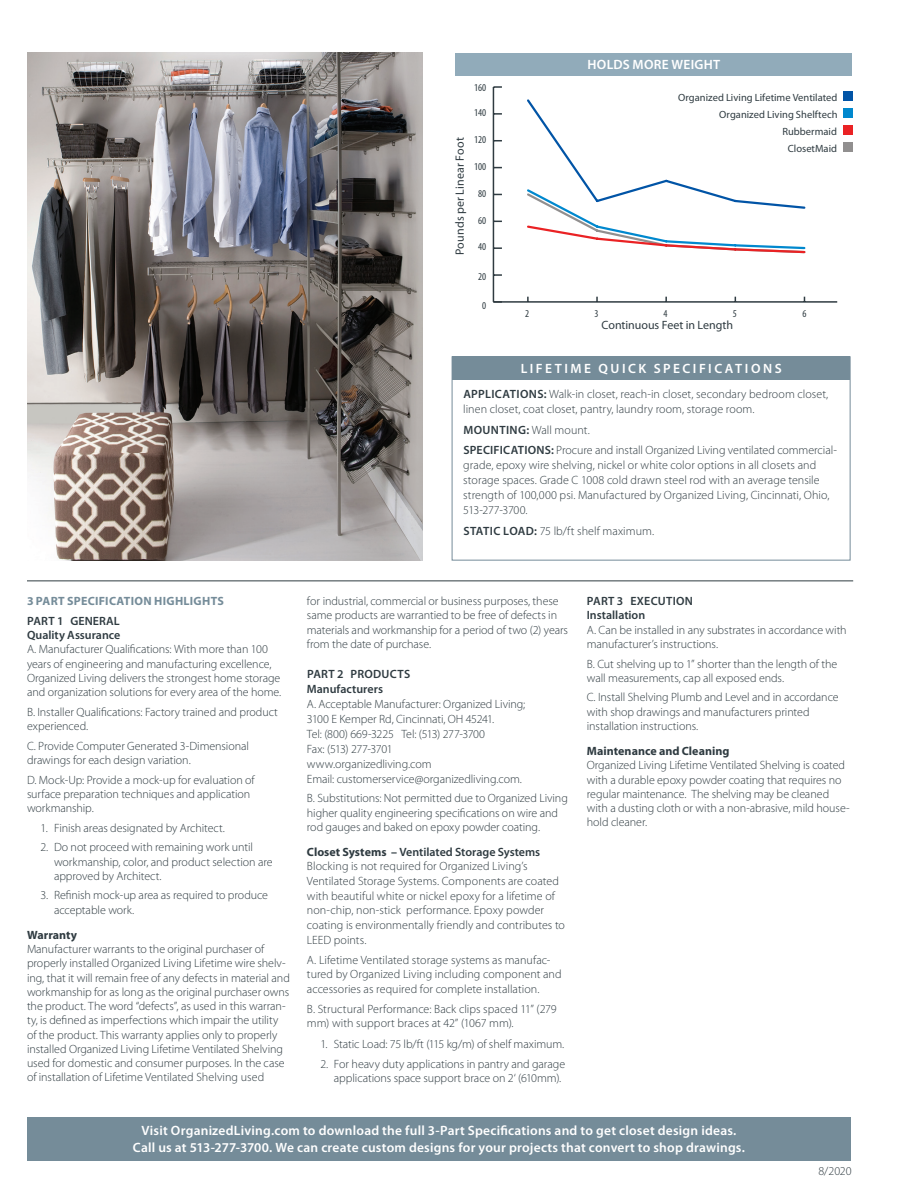
<style>
.page{position:relative;width:918px;height:1188px;background:#fff}
.page>*{position:absolute;margin:0;border:0;box-sizing:border-box;transform-origin:0 0}
.Bullet_Copy_Headers{font:600 13.5px/16.5px "Myriad Pro";letter-spacing:.015em;color:#fff;text-align:center}
.Bullet_Copy_Headers-2{font:600 13.5px "Myriad Pro";letter-spacing:.19em;color:#fff}
.Body_Copy_small{font:300 12px/14.2px "Myriad Pro";letter-spacing:-.005em;color:#2f3b41}
.Bullet_Copy_Headers-3{font:300 12px/15px "Myriad Pro";letter-spacing:.005em;color:#2f3b41}
.t1{font:12px "Myriad Pro";color:#2f3b41}
.t2{font:700 12px "Myriad Pro";letter-spacing:.025em;color:#758c99}
.t3{font:10.5px "Myriad Pro";color:#2f3b41}
.t4{font:condensed 10.5px "Myriad Pro";color:#2f3b41}
.s1{font-weight:600}
.s2{font-weight:700}
</style>
<div class="page">
<div style="left:27px;top:1118px;width:823px;height:43px;background:#758c99"></div>
<hr style="left:27px;top:580px;width:826px;height:1px;background:#2f3b41">
<div style="left:456px;top:53px;width:396px;height:23px;background:#91abba"></div>
<hr style="left:493px;top:301px;width:344px;height:2px;background:#2f3b41">
<hr style="left:493px;top:87px;width:1px;height:215px;background:#2f3b41">
<svg style="left:494px;top:274px;width:8px;height:2px"></svg>
<svg style="left:494px;top:247px;width:8px;height:2px"></svg>
<svg style="left:494px;top:113px;width:8px;height:2px"></svg>
<svg style="left:493px;top:86px;width:9px;height:2px"></svg>
<svg style="left:527px;top:99px;width:279px;height:155px"></svg>
<div style="left:843px;top:125px;width:10px;height:10px;background:#ea2224"></div>
<div style="left:843px;top:143px;width:10px;height:9px;background:#918f8f"></div>
<div style="left:843px;top:108px;width:10px;height:10px;background:#0088ce"></div>
<div style="left:843px;top:92px;width:10px;height:9px;background:#0154a6"></div>
<div style="left:453px;top:356px;width:397px;height:24px;background:#758c99"></div>
<img style="left:27px;top:53px;width:395px;height:508px">
<p class="t1" style="left:453px;top:255px;width:119px;rotate:-90deg">Pounds per Linear Foot</p>
<p class="t4" style="left:474px;top:81px;width:14px">160</p>
<p class="t4" style="left:474px;top:107px;width:14px">140</p>
<p class="t4" style="left:474px;top:134px;width:14px">120</p>
<p class="t4" style="left:474px;top:160px;width:14px">100</p>
<p class="t4" style="left:478px;top:188px;width:10px">80</p>
<p class="t4" style="left:478px;top:214px;width:10px">60</p>
<p class="t4" style="left:478px;top:241px;width:10px">40</p>
<p class="t4" style="left:478px;top:270px;width:10px">20</p>
<p class="t4" style="left:482px;top:299px;width:6px">0</p>
<p class="Bullet_Copy_Headers" style="left:588px;top:56px;width:134px">HOLDS MORE WEIGHT</p>
<p class="t4" style="left:525px;top:307px;width:6px">2</p>
<p class="t3" style="left:678px;top:91px;width:161px">Organized Living Lifetime Ventilated</p>
<p class="t3" style="left:719px;top:108px;width:120px">Organized Living Shelftech</p>
<p class="t3" style="left:788px;top:142px;width:51px">ClosetMaid</p>
<p class="t3" style="left:782px;top:125px;width:56px">Rubbermaid</p>
<p class="t4" style="left:594px;top:307px;width:6px">3</p>
<p class="t4" style="left:664px;top:307px;width:6px">4</p>
<p class="t4" style="left:733px;top:307px;width:6px">5</p>
<p class="t4" style="left:803px;top:307px;width:6px">6</p>
<p class="t1" style="left:602px;top:318px;width:133px">Continuous Feet in Length</p>
<p class="Bullet_Copy_Headers-2" style="left:521px;top:360px;width:263px">LIFETIME QUICK SPECIFICATIONS</p>
<p class="Bullet_Copy_Headers-3" style="left:463px;top:387px;width:367px"><span class="s1">APPLICATIONS:</span> Walk-in closet, reach-in closet, secondary bedroom closet, linen closet, coat closet, pantry, laundry room, storage room.</p>
<p class="Bullet_Copy_Headers-3" style="left:463px;top:422px;width:128px"><span class="s1">MOUNTING:</span> Wall mount.</p>
<p class="Bullet_Copy_Headers-3" style="left:463px;top:443px;width:375px"><span class="s1">SPECIFICATIONS:</span> Procure and install Organized Living ventilated commercial&shy;grade, epoxy wire shelving, nickel or white color options in all closets and storage spaces. Grade C 1008 cold drawn steel rod with an average tensile strength of 100,000 psi. Manufactured by Organized Living, Cincinnati, Ohio, 513-277-3700.</p>
<p class="Bullet_Copy_Headers-3" style="left:463px;top:523px;width:192px"><span class="s1">STATIC LOAD:</span> 75 lb/ft shelf maximum.</p>
<p class="t2" style="left:27px;top:593px;width:199px">3 PART SPECIFICATION HIGHLIGHTS</p>
<p class="Body_Copy_small" style="left:27px;top:614px;width:256px"><span class="s1">PART 1 GENERAL<br>Quality Assurance<br></span>A. Manufacturer Qualifications: With more than 100 years of engineering and manufacturing excellence, Organized Living delivers the strongest home storage and organization solutions for every area of the home.</p>
<p class="Body_Copy_small" style="left:27px;top:704px;width:253px">B. Installer Qualifications: Factory trained and product experienced.</p>
<p class="Body_Copy_small" style="left:27px;top:738px;width:223px">C. Provide Computer Generated 3-Dimensional drawings for each design variation.</p>
<p class="Body_Copy_small" style="left:27px;top:772px;width:229px">D. Mock-Up: Provide a mock-up for evaluation of surface preparation techniques and application workmanship.</p>
<p class="Body_Copy_small" style="left:40px;top:820px;width:186px">1. Finish areas designated by Architect.</p>
<p class="Body_Copy_small" style="left:54px;top:840px;width:220px;text-indent:-14px">2. Do not proceed with remaining work until workmanship, color, and product selection are approved by Architect.</p>
<p class="Body_Copy_small" style="left:54px;top:888px;width:216px;text-indent:-14px">3. Refinish mock-up area as required to produce acceptable work.</p>
<p class="Body_Copy_small" style="left:27px;top:928px;width:264px"><span class="s2">Warranty<br></span>Manufacturer warrants to the original purchaser of properly installed Organized Living Lifetime wire shelv&shy;ing, that it will remain free of any defects in material and workmanship for as long as the original purchaser owns the product. The word “defects”, as used in this warran&shy;ty, is defined as imperfections which impair the utility of the product. This warranty applies only to properly installed Organized Living Lifetime Ventilated Shelving used for domestic and consumer purposes. In the case of installation of Lifetime Ventilated Shelving used</p>
<p class="Body_Copy_small" style="left:307px;top:594px;width:263px">for industrial, commercial or business purposes, these same products are warrantied to be free of defects in materials and workmanship for a period of two (2) years from the date of purchase.</p>
<p class="Body_Copy_small" style="left:307px;top:667px;width:220px;line-height:14.9px"><span class="s1">PART 2 PRODUCTS<br>Manufacturers<br></span>A. Acceptable Manufacturer: Organized Living;<br>3100 E Kemper Rd, Cincinnati, OH 45241.<br>Tel: (800) 669-3225 Tel: (513) 277-3700<br>Fax: (513) 277-3701<br>www.organizedliving.com<br>Email: customerservice@organizedliving.com.</p>
<p class="Body_Copy_small" style="left:307px;top:791px;width:263px">B. Substitutions: Not permitted due to Organized Living higher quality engineering specifications on wire and rod gauges and baked on epoxy powder coating.</p>
<p class="Body_Copy_small" style="left:307px;top:844px;width:260px;line-height:14.7px"><span class="s2">Closet Systems –</span> <span class="s1">Ventilated Storage Systems </span>Blocking is not required for Organized Living’s Ventilated Storage Systems. Components are coated with beautiful white or nickel epoxy for a lifetime of non-chip, non-stick performance. Epoxy powder coating is environmentally friendly and contributes to LEED points.</p>
<p class="Body_Copy_small" style="left:307px;top:952px;width:256px;line-height:14.7px">A. Lifetime Ventilated storage systems as manufac&shy;tured by Organized Living including component and accessories as required for complete installation.</p>
<p class="Body_Copy_small" style="left:307px;top:1001px;width:251px;line-height:14.7px">B. Structural Performance: Back clips spaced 11” (279 mm) with support braces at 42” (1067 mm).</p>
<p class="Body_Copy_small" style="left:320px;top:1036px;width:245px">1. Static Load: 75 lb/ft (115 kg/m) of shelf maximum.</p>
<p class="Body_Copy_small" style="left:334px;top:1056px;width:233px;text-indent:-14px">2. For heavy duty applications in pantry and garage applications space support brace on 2‘ (610mm).</p>
<p class="Body_Copy_small" style="left:587px;top:594px;width:261px"><span class="s1">PART 3 EXECUTION<br>Installation<br></span>A. Can be installed in any substrates in accordance with manufacturer’s instructions.</p>
<p class="Body_Copy_small" style="left:587px;top:656px;width:252px">B. Cut shelving up to 1” shorter than the length of the wall measurements, cap all exposed ends.</p>
<p class="Body_Copy_small" style="left:587px;top:690px;width:253px">C. Install Shelving Plumb and Level and in accordance with shop drawings and manufacturers printed installation instructions.</p>
<p class="Body_Copy_small" style="left:587px;top:744px;width:264px"><span class="s2">Maintenance and Cleaning<br></span>Organized Living Lifetime Ventilated Shelving is coated with a durable epoxy powder coating that requires no regular maintenance. The shelving may be cleaned with a dusting cloth or with a non-abrasive, mild house&shy;hold cleaner.</p>
<p class="Bullet_Copy_Headers" style="left:133px;top:1122px;width:614px">Visit OrganizedLiving.com to download the full 3-Part Specifications and to get closet design ideas.<br>Call us at 513-277-3700. We can create custom designs for your projects that convert to shop drawings.</p>
<p class="Body_Copy_small" style="left:818px;top:1164px;width:35px">8/2020</p>
</div>
